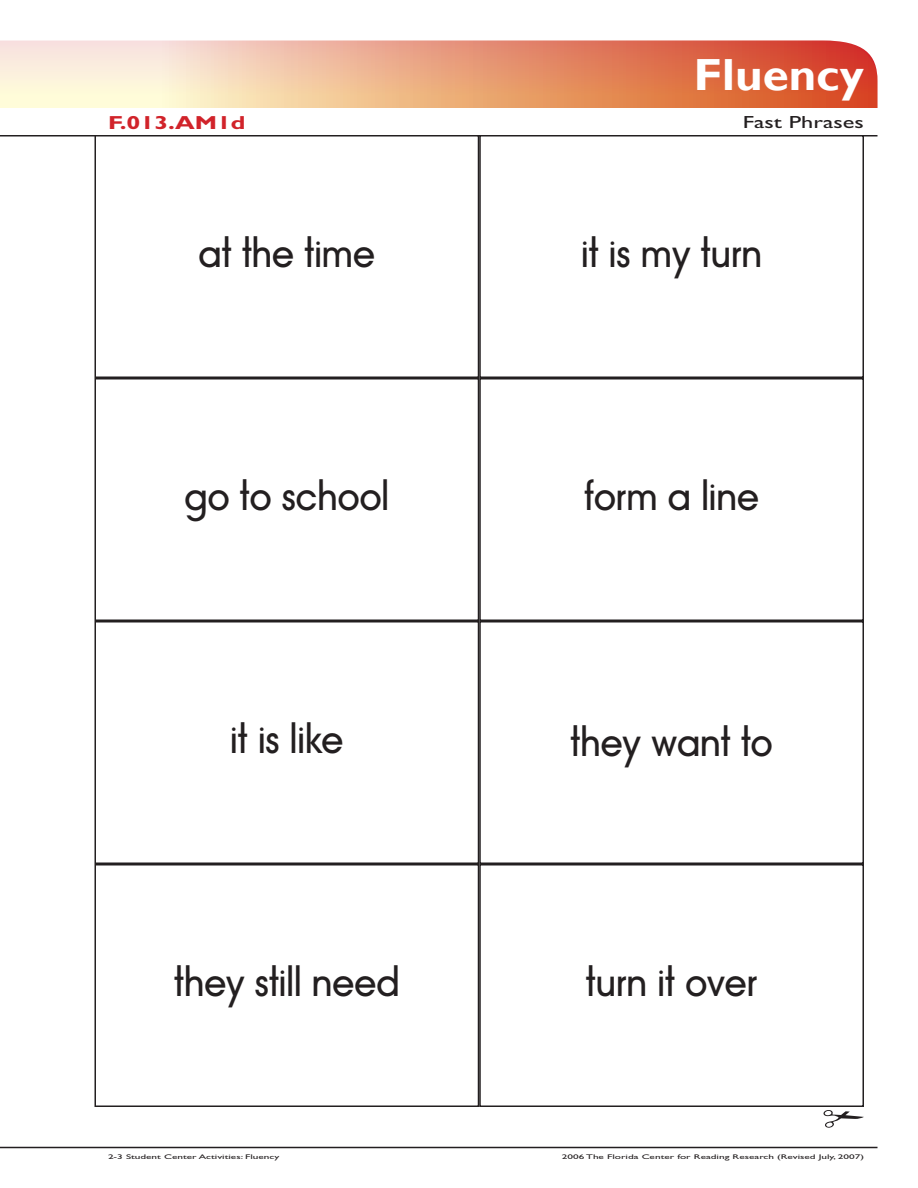
<style>
.page{position:relative;width:918px;height:1188px;background:#fff}
.page>*{position:absolute;margin:0;border:0;box-sizing:border-box;transform-origin:0 0}
.t1{font:700 45px "Gill Sans";color:#fff;scale:1.05 1}
.t2{font:36px "Avant Garde Medium Modified";color:#231f20}
.t3{font:700 18.9px "Gill Sans MT Modified";color:#d1232a;scale:1.33 1}
.t4{font:17.55px "Gill Sans MT Modified";color:#231f20;scale:1.39 1}
.t5{font:6.75px "Gill Sans MT Modified";color:#231f20;scale:1.67 1}
</style>
<div class="page">
<svg style="left:0;top:40px;width:878px;height:68px;background:#eaa686"></svg>
<hr style="left:0;top:1147px;width:878px;height:1px;background:#231f20">
<hr style="left:0;top:135px;width:878px;height:1px;background:#231f20">
<div style="left:94px;top:135px;width:385px;height:243px;border:2px solid #231f20"></div>
<div style="left:479px;top:135px;width:385px;height:243px;border:2px solid #231f20"></div>
<div style="left:94px;top:378px;width:385px;height:243px;border:2px solid #231f20"></div>
<div style="left:479px;top:378px;width:385px;height:243px;border:2px solid #231f20"></div>
<div style="left:94px;top:621px;width:385px;height:243px;border:2px solid #231f20"></div>
<div style="left:479px;top:621px;width:385px;height:243px;border:2px solid #231f20"></div>
<div style="left:94px;top:864px;width:385px;height:243px;border:2px solid #231f20"></div>
<div style="left:479px;top:864px;width:385px;height:243px;border:2px solid #231f20"></div>
<svg style="left:824px;top:1110px;width:40px;height:18px"></svg>
<h1 class="t1" style="left:694px;top:48px;width:164px">Fluency</h1>
<p class="t3" style="left:108px;top:111px;width:105px">F.013.AM1d</p>
<p class="t4" style="left:743px;top:112px;width:89px">Fast Phrases</p>
<p class="t2" style="left:199px;top:232px;width:178px">at the time</p>
<p class="t2" style="left:185px;top:475px;width:206px">go to school</p>
<p class="t2" style="left:581px;top:232px;width:182px">it is my turn</p>
<p class="t2" style="left:584px;top:475px;width:176px">form a line</p>
<p class="t2" style="left:230px;top:718px;width:115px">it is like</p>
<p class="t2" style="left:570px;top:721px;width:204px">they want to</p>
<p class="t2" style="left:174px;top:961px;width:227px">they still need</p>
<p class="t2" style="left:586px;top:961px;width:173px">turn it over</p>
<p class="t5" style="left:108px;top:1153px;width:104px">2-3 Student Center Activities: Fluency</p>
<p class="t5" style="left:562px;top:1153px;width:182px">2006 The Florida Center for Reading Research (Revised July, 2007)</p>
</div>
